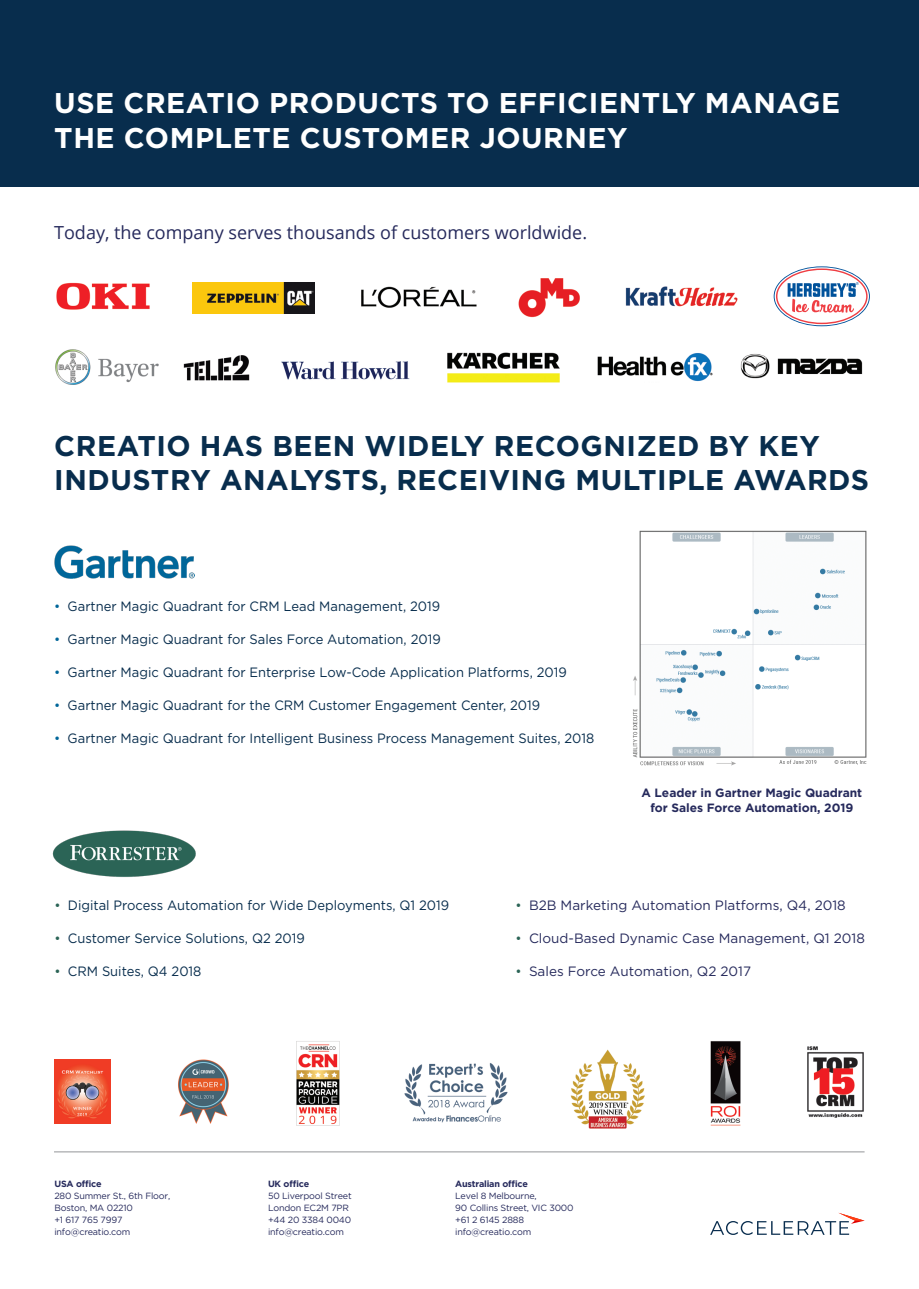
<style>
.page{position:relative;width:919px;height:1289px;background:#fff}
.page>*{position:absolute;margin:0;border:0;box-sizing:border-box;transform-origin:0 0}
.t1{font:700 28.5px/34.2px "Gotham Pro";letter-spacing:.02em;color:#082d4d}
.t2{font:700 28.5px/34.2px "Gotham Pro";letter-spacing:.02em;color:#fff}
.t3{font:18px "Open Sans";color:#262a5c}
.t4{font:13.5px "Gotham Pro";color:#082d4d;scale:.96 1}
.t5{font:13.5px "Gotham Pro";color:#262a5c}
.t6{font:700 12px/15px "Gotham Pro";color:#262a5c;text-align:center}
.t7{font:9px/12px "Gotham Pro";letter-spacing:-.02em;color:#262a5c}
.t8{font:700 9px "Gotham Pro";letter-spacing:-.02em;color:#262a5c}
.s1{color:#069}
.s2{color:#2b6456}
</style>
<div class="page">
<img style="left:710px;top:1041px;width:31px;height:84px">
<img style="left:56px;top:283px;width:94px;height:27px">
<img style="left:192px;top:282px;width:122px;height:31px">
<img style="left:361px;top:286px;width:116px;height:22px">
<img style="left:518px;top:278px;width:62px;height:39px">
<img style="left:625px;top:286px;width:113px;height:21px">
<img style="left:55px;top:349px;width:104px;height:36px">
<img style="left:281px;top:361px;width:128px;height:19px">
<img style="left:447px;top:352px;width:113px;height:31px">
<img style="left:183px;top:355px;width:67px;height:25px">
<svg style="left:773px;top:266px;width:96px;height:60px"></svg>
<img style="left:54px;top:1059px;width:57px;height:64px">
<img style="left:52px;top:830px;width:144px;height:47px">
<img style="left:54px;top:545px;width:140px;height:33px">
<img style="left:178px;top:1059px;width:51px;height:64px">
<img style="left:633px;top:530px;width:234px;height:236px">
<img style="left:807px;top:1046px;width:57px;height:72px">
<img style="left:570px;top:1049px;width:75px;height:79px">
<img style="left:296px;top:1041px;width:44px;height:84px">
<img style="left:404px;top:1063px;width:103px;height:60px">
<img style="left:740px;top:354px;width:123px;height:25px">
<div style="left:0;top:0;width:918px;height:186px;background:#082d4d"></div>
<hr style="left:54px;top:1151px;width:810px;height:1px;background:#939598">
<svg style="left:710px;top:1212px;width:154px;height:22px"></svg>
<img style="left:597px;top:353px;width:116px;height:29px">
<h1 class="t2" style="left:54px;top:85px;width:787px">USE CREATIO PRODUCTS TO EFFICIENTLY MANAGE<br>THE COMPLETE CUSTOMER JOURNEY</h1>
<h2 class="t3" style="left:54px;top:220px;width:534px">Today, the company serves thousands of customers worldwide.</h2>
<h1 class="t1" style="left:54px;top:427px;width:816px">CREATIO HAS BEEN WIDELY RECOGNIZED BY KEY<br>INDUSTRY ANALYSTS, RECEIVING MULTIPLE AWARDS</h1>
<p class="t4" style="left:54px;top:599px;width:403px"><span class="s1">•</span> Gartner Magic Quadrant for CRM Lead Management, 2019</p>
<p class="t4" style="left:54px;top:632px;width:404px"><span class="s1">•</span> Gartner Magic Quadrant for Sales Force Automation, 2019</p>
<p class="t4" style="left:54px;top:665px;width:535px"><span class="s1">•</span> Gartner Magic Quadrant for Enterprise Low-Code Application Platforms, 2019</p>
<p class="t4" style="left:54px;top:698px;width:508px"><span class="s1">•</span> Gartner Magic Quadrant for the CRM Customer Engagement Center, 2019</p>
<p class="t4" style="left:54px;top:731px;width:564px"><span class="s1">•</span> Gartner Magic Quadrant for Intelligent Business Process Management Suites, 2018</p>
<p class="t6" style="left:641px;top:785px;width:222px">A Leader in Gartner Magic Quadrant for Sales Force Automation, 2019</p>
<p class="t4" style="left:54px;top:897px;width:412px"><span class="s2">•</span> Digital Process Automation for Wide Deployments, Q1 2019</p>
<p class="t4" style="left:54px;top:930px;width:262px"><span class="s2">•</span> Customer Service Solutions, Q2 2019</p>
<p class="t4" style="left:54px;top:963px;width:155px"><span class="s2">•</span> CRM Suites, Q4 2018</p>
<p class="t5" style="left:515px;top:897px;width:332px"><span class="s2">•</span> B2B Marketing Automation Platforms, Q4, 2018</p>
<p class="t5" style="left:515px;top:930px;width:351px"><span class="s2">•</span> Cloud-Based Dynamic Case Management, Q1 2018</p>
<p class="t5" style="left:515px;top:963px;width:237px"><span class="s2">•</span> Sales Force Automation, Q2 2017</p>
<p class="t8" style="left:54px;top:1178px;width:49px">USA office</p>
<p class="t7" style="left:54px;top:1189px;width:117px">280 Summer St., 6th Floor,<br>Boston, MA 02210<br>+1 617 765 7997 info@creatio.com</p>
<p class="t8" style="left:268px;top:1178px;width:43px">UK office</p>
<p class="t7" style="left:268px;top:1189px;width:85px">50 Liverpool Street<br>London EC2M 7PR +44 20 3384 0040 info@creatio.com</p>
<p class="t8" style="left:455px;top:1178px;width:74px">Australian office</p>
<p class="t7" style="left:455px;top:1189px;width:120px">Level 8 Melbourne,<br>90 Collins Street, VIC 3000 +61 2 6145 2888 info@creatio.com</p>
</div>
